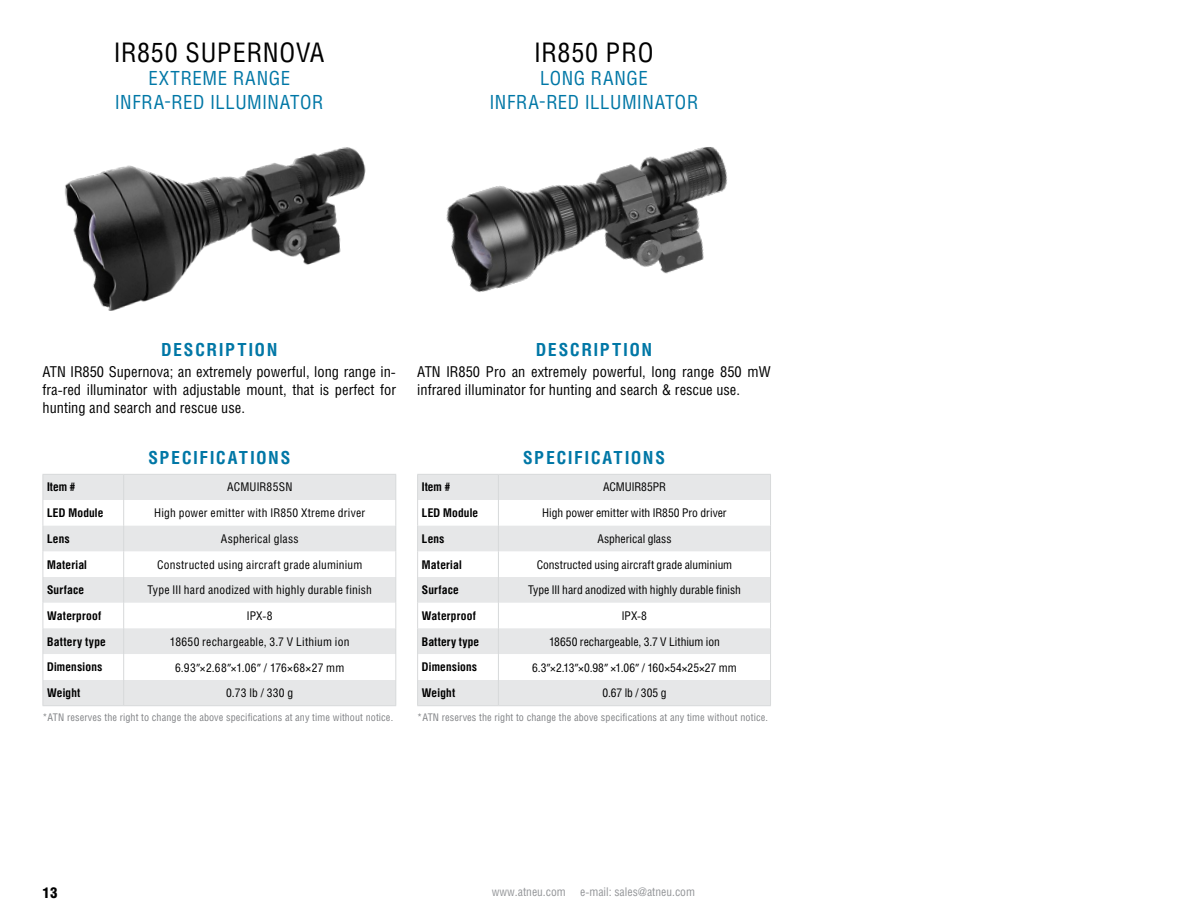
<style>
.page{position:relative;width:1188px;height:918px;background:#fff}
.page>*{position:absolute;margin:0;border:0;box-sizing:border-box;transform-origin:0 0}
.t1{font:27px "Helios Cond";letter-spacing:.03em;color:#000}
.Subtitle{font:19.5px/23.4px "Helios Cond";letter-spacing:.03em;color:#0077a6;text-align:center}
.Specifications{font:700 18px "Helios Cond";letter-spacing:.11em;color:#0077a6}
.t2{font:15px/18px "Helios Cond";color:#000;text-align:justify}
.t3{font:900 15px "Helios Cond";color:#000}
.Spec_s_value{font:12px "Helios Cond";letter-spacing:.01em;color:#000}
.Spec_s_title{font:700 12px "Helios Cond";letter-spacing:.02em;color:#000}
.t4{font:12px "Helios Cond";color:#939598}
.t5{font:10.5px "Helios Cond";letter-spacing:.01em;color:#808285}
.s1{font-family:"Myriad Pro"}
</style>
<div class="page">
<svg style="left:44px;top:475px;width:351px;height:230px;fill:#e6e7e8"></svg>
<hr style="left:43px;top:474px;width:81px;height:1px;background:#d7d9da">
<hr style="left:124px;top:474px;width:272px;height:1px;background:#d7d9da">
<svg style="left:43px;top:475px;width:1px;height:230px"></svg>
<svg style="left:123px;top:475px;width:1px;height:230px"></svg>
<svg style="left:395px;top:475px;width:1px;height:230px"></svg>
<hr style="left:43px;top:705px;width:81px;height:1px;background:#d7d9da">
<hr style="left:124px;top:705px;width:272px;height:1px;background:#d7d9da">
<svg style="left:418px;top:475px;width:352px;height:230px;fill:#e6e7e8"></svg>
<hr style="left:417px;top:474px;width:81px;height:1px;background:#d7d9da">
<hr style="left:498px;top:474px;width:273px;height:1px;background:#d7d9da">
<svg style="left:417px;top:475px;width:1px;height:230px"></svg>
<svg style="left:498px;top:475px;width:1px;height:230px"></svg>
<svg style="left:770px;top:475px;width:1px;height:230px"></svg>
<hr style="left:417px;top:705px;width:81px;height:1px;background:#d7d9da">
<hr style="left:498px;top:705px;width:273px;height:1px;background:#d7d9da">
<img style="left:65px;top:147px;width:301px;height:164px">
<img style="left:446px;top:147px;width:282px;height:145px">
<p class="t1" style="left:114px;top:36px;width:212px">IR850 SUPERNOVA</p>
<p class="Subtitle" style="left:115px;top:67px;width:210px">EXTREME RANGE<br>INFRA-RED ILLUMINATOR</p>
<p class="t1" style="left:534px;top:36px;width:121px">IR850 PRO</p>
<p class="Subtitle" style="left:490px;top:67px;width:210px">LONG RANGE<br>INFRA-RED ILLUMINATOR</p>
<p class="Specifications" style="left:161px;top:338px;width:117px">DESCRIPTION</p>
<p class="t2" style="left:43px;top:362px;width:355px">ATN IR850 Supernova; an extremely powerful, long range in&shy;fra-red illuminator with adjustable mount, that is perfect for hunting and search and rescue use.</p>
<p class="Specifications" style="left:148px;top:445px;width:143px">SPECIFICATIONS</p>
<p class="Spec_s_title" style="left:47px;top:479px;width:30px">Item #</p>
<p class="Spec_s_value" style="left:227px;top:480px;width:67px">ACMUIR85SN</p>
<p class="Spec_s_title" style="left:47px;top:505px;width:58px">LED Module</p>
<p class="Spec_s_value" style="left:154px;top:506px;width:213px">High power emitter with IR850 Xtreme driver</p>
<p class="Spec_s_title" style="left:47px;top:530px;width:24px">Lens</p>
<p class="Spec_s_value" style="left:221px;top:531px;width:79px">Aspherical glass</p>
<p class="Spec_s_title" style="left:47px;top:556px;width:41px">Material</p>
<p class="Spec_s_value" style="left:157px;top:557px;width:207px">Constructed using aircraft grade aluminium</p>
<p class="Spec_s_title" style="left:47px;top:582px;width:38px">Surface</p>
<p class="Spec_s_value" style="left:148px;top:583px;width:226px">Type III hard anodized with highly durable finish</p>
<p class="Spec_s_title" style="left:47px;top:607px;width:56px">Waterproof</p>
<p class="Spec_s_value" style="left:247px;top:608px;width:28px">IPX-8</p>
<p class="Spec_s_title" style="left:47px;top:633px;width:60px">Battery type</p>
<p class="Spec_s_value" style="left:170px;top:634px;width:181px">18650 rechargeable, 3.7 V Lithium ion</p>
<p class="Spec_s_title" style="left:47px;top:659px;width:57px">Dimensions</p>
<p class="Spec_s_value" style="left:175px;top:660px;width:171px">6.93<span class="s1">”</span>×2.68<span class="s1">”</span>×1.06<span class="s1">”</span> / 176×68×27 mm</p>
<p class="Spec_s_title" style="left:47px;top:685px;width:35px">Weight</p>
<p class="Spec_s_value" style="left:226px;top:686px;width:69px">0.73 lb / 330 g</p>
<p class="t5" style="left:43px;top:711px;width:352px">*ATN reserves the right to change the above specifications at any time without notice.</p>
<p class="Specifications" style="left:536px;top:338px;width:117px">DESCRIPTION</p>
<p class="t2" style="left:417px;top:362px;width:355px">ATN IR850 Pro an extremely powerful, long range 850 mW infrared illuminator for hunting and search &amp; rescue use.</p>
<p class="Specifications" style="left:523px;top:445px;width:143px">SPECIFICATIONS</p>
<p class="Spec_s_title" style="left:422px;top:479px;width:30px">Item #</p>
<p class="Spec_s_value" style="left:603px;top:480px;width:64px">ACMUIR85PR</p>
<p class="Spec_s_title" style="left:422px;top:505px;width:58px">LED Module</p>
<p class="Spec_s_value" style="left:542px;top:506px;width:186px">High power emitter with IR850 Pro driver</p>
<p class="Spec_s_title" style="left:422px;top:530px;width:24px">Lens</p>
<p class="Spec_s_value" style="left:597px;top:531px;width:76px">Aspherical glass</p>
<p class="Spec_s_title" style="left:422px;top:556px;width:41px">Material</p>
<p class="Spec_s_value" style="left:537px;top:557px;width:197px">Constructed using aircraft grade aluminium</p>
<p class="Spec_s_title" style="left:422px;top:582px;width:38px">Surface</p>
<p class="Spec_s_value" style="left:528px;top:583px;width:214px">Type III hard anodized with highly durable finish</p>
<p class="Spec_s_title" style="left:422px;top:607px;width:56px">Waterproof</p>
<p class="Spec_s_value" style="left:622px;top:608px;width:27px">IPX-8</p>
<p class="Spec_s_title" style="left:422px;top:633px;width:59px">Battery type</p>
<p class="Spec_s_value" style="left:549px;top:634px;width:172px">18650 rechargeable, 3.7 V Lithium ion</p>
<p class="Spec_s_title" style="left:422px;top:659px;width:57px">Dimensions</p>
<p class="Spec_s_value" style="left:532px;top:660px;width:206px">6.3<span class="s1">”</span>×2.13<span class="s1">”</span>×0.98<span class="s1">”</span> ×1.06<span class="s1">”</span> / 160×54×25×27 mm</p>
<p class="Spec_s_title" style="left:422px;top:685px;width:35px">Weight</p>
<p class="Spec_s_value" style="left:602px;top:686px;width:66px">0.67 lb / 305 g</p>
<p class="t5" style="left:417px;top:711px;width:352px">*ATN reserves the right to change the above specifications at any time without notice.</p>
<p class="t3" style="left:43px;top:884px;width:17px">13</p>
<p class="t4" style="left:492px;top:884px;width:205px">www.atneu.com e-mail: sales@atneu.com</p>
</div>
